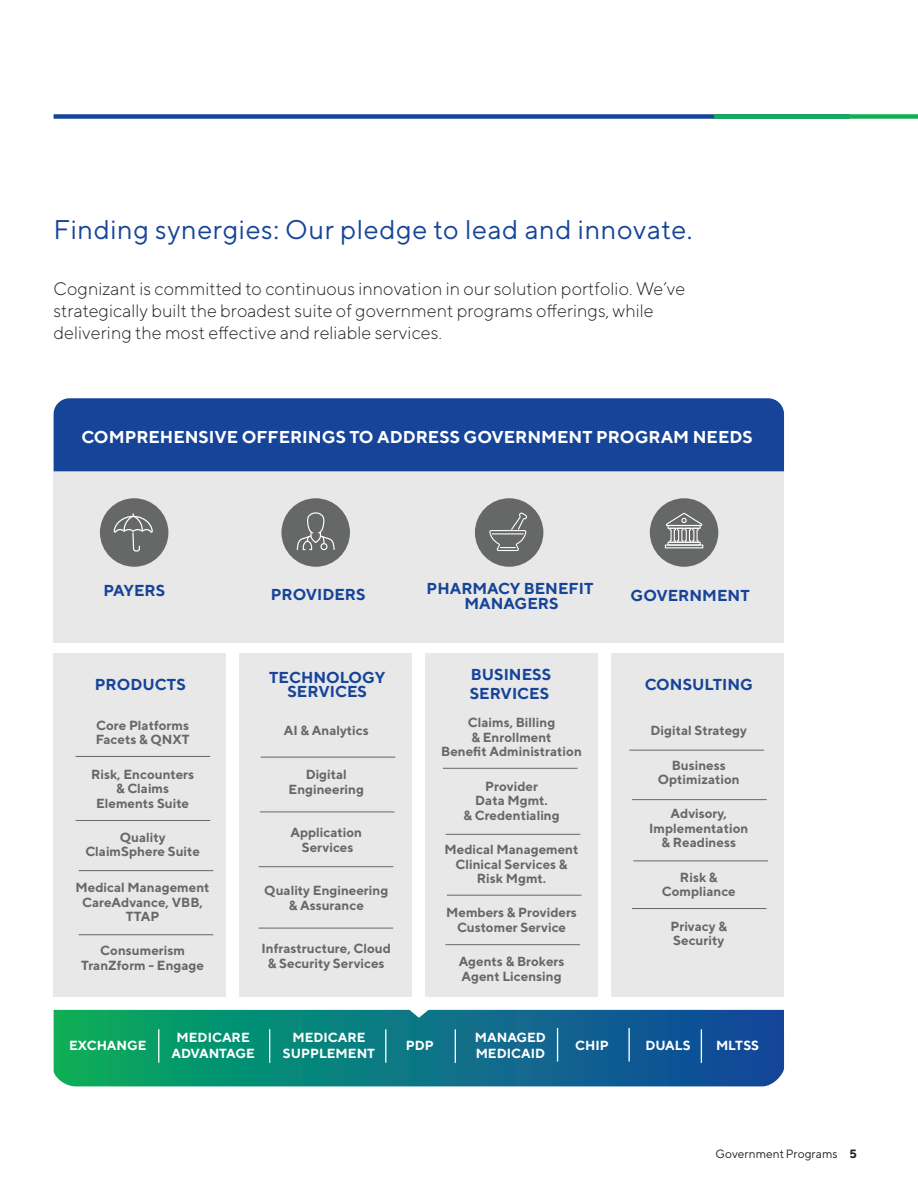
<style>
.page{position:relative;width:918px;height:1188px;background:#fff}
.page>*{position:absolute;margin:0;border:0;box-sizing:border-box;transform-origin:0 0}
.t1{font:27px "TT Norms";letter-spacing:.02em;color:#164499}
.t2{font:300 18px/21.6px "TT Norms";color:#231f20}
.t3{font:700 17.1px "TT Norms";color:#fff}
.t4{font:700 15.9px/14.7px "TT Norms";color:#164499;text-align:center}
.t5{font:700 13.2px/14.5px "TT Norms";color:#666767;text-align:center}
.t6{font:700 13.2px/15.9px "TT Norms";color:#fff;text-align:center}
.t7{font:12px "TT Norms";color:#231f20}
.s1{font-weight:700}
</style>
<div class="page">
<div style="left:54px;top:653px;width:172px;height:344px;background:#e9e8e8"></div>
<div style="left:239px;top:653px;width:173px;height:344px;background:#e9e8e8"></div>
<div style="left:425px;top:653px;width:173px;height:344px;background:#e9e8e8"></div>
<div style="left:611px;top:653px;width:173px;height:344px;background:#e9e8e8"></div>
<div style="left:54px;top:471px;width:730px;height:172px;background:#e9e8e8"></div>
<div style="left:54px;top:398px;width:730px;height:73px;background:#164499"></div>
<div style="left:100px;top:498px;width:68px;height:69px;background:#666767;border-radius:50%"></div>
<div style="left:281px;top:498px;width:69px;height:69px;background:#666767;border-radius:50%"></div>
<div style="left:650px;top:498px;width:68px;height:69px;background:#666767;border-radius:50%"></div>
<div style="left:475px;top:498px;width:68px;height:69px;background:#666767;border-radius:50%"></div>
<svg style="left:54px;top:1010px;width:730px;height:76px;background:#0d7881"></svg>
<hr style="left:76px;top:756px;width:134px;height:1px;background:#666767">
<hr style="left:261px;top:757px;width:134px;height:1px;background:#666767">
<hr style="left:76px;top:820px;width:134px;height:1px;background:#666767">
<hr style="left:79px;top:870px;width:134px;height:1px;background:#666767">
<hr style="left:79px;top:934px;width:134px;height:1px;background:#666767">
<hr style="left:260px;top:812px;width:135px;height:1px;background:#666767">
<hr style="left:259px;top:866px;width:134px;height:1px;background:#666767">
<hr style="left:259px;top:928px;width:134px;height:1px;background:#666767">
<hr style="left:443px;top:768px;width:135px;height:1px;background:#666767">
<hr style="left:447px;top:895px;width:135px;height:1px;background:#666767">
<hr style="left:446px;top:834px;width:134px;height:1px;background:#666767">
<hr style="left:445px;top:944px;width:135px;height:1px;background:#666767">
<hr style="left:629px;top:750px;width:135px;height:1px;background:#666767">
<hr style="left:633px;top:861px;width:135px;height:1px;background:#666767">
<hr style="left:632px;top:799px;width:135px;height:1px;background:#666767">
<hr style="left:632px;top:908px;width:135px;height:1px;background:#666767">
<hr style="left:158px;top:1029px;width:1px;height:34px;background:#fff">
<hr style="left:269px;top:1029px;width:1px;height:34px;background:#fff">
<hr style="left:385px;top:1029px;width:1px;height:34px;background:#fff">
<hr style="left:455px;top:1029px;width:1px;height:34px;background:#fff">
<hr style="left:557px;top:1028px;width:1px;height:34px;background:#fff">
<hr style="left:628px;top:1028px;width:2px;height:34px;background:#fff">
<hr style="left:701px;top:1029px;width:1px;height:34px;background:#fff">
<svg style="left:113px;top:514px;width:40px;height:38px"></svg>
<svg style="left:296px;top:512px;width:39px;height:39px"></svg>
<div style="left:320px;top:543px;width:8px;height:7px;border:1px solid #fff;border-radius:50%"></div>
<svg style="left:489px;top:512px;width:38px;height:39px"></svg>
<hr style="left:492px;top:533px;width:31px;height:1px;background:#fff">
<svg style="left:668px;top:542px;width:33px;height:4px"></svg>
<hr style="left:665px;top:545px;width:38px;height:3px;background:#fff">
<svg style="left:666px;top:513px;width:36px;height:30px"></svg>
<div style="left:54px;top:114px;width:796px;height:5px;background:#164499"></div>
<div style="left:714px;top:114px;width:204px;height:5px;background:#11af54"></div>
<h1 class="t1" style="left:54px;top:213px;width:640px">Finding synergies: Our pledge to lead and innovate.</h1>
<h2 class="t2" style="left:54px;top:278px;width:633px">Cognizant is committed to continuous innovation in our solution portfolio. We’ve strategically built the broadest suite of government programs offerings, while delivering the most effective and reliable services.</h2>
<p class="t3" style="left:81px;top:427px;width:673px">COMPREHENSIVE OFFERINGS TO ADDRESS GOVERNMENT PROGRAM NEEDS</p>
<p class="t4" style="left:427px;top:581px;width:168px">PHARMACY BENEFIT<br>MANAGERS</p>
<p class="t4" style="left:103px;top:582px;width:64px">PAYERS</p>
<p class="t4" style="left:271px;top:586px;width:96px">PROVIDERS</p>
<p class="t4" style="left:631px;top:588px;width:121px">GOVERNMENT</p>
<p class="t4" style="left:95px;top:677px;width:93px">PRODUCTS</p>
<p class="t4" style="left:269px;top:669px;width:118px">TECHNOLOGY<br>SERVICES</p>
<p class="t4" style="left:470px;top:665px;width:83px;line-height:19px;text-align:left">BUSINESS<br>SERVICES</p>
<p class="t4" style="left:645px;top:677px;width:110px">CONSULTING</p>
<p class="t5" style="left:96px;top:718px;width:95px;text-align:left">Core Platforms<br>Facets &amp; QNXT</p>
<p class="t5" style="left:91px;top:766px;width:104px">Risk, Encounters &amp; Claims<br>Elements Suite</p>
<p class="t5" style="left:85px;top:830px;width:116px">Quality<br>ClaimSphere Suite</p>
<p class="t5" style="left:76px;top:880px;width:135px">Medical Management<br>CareAdvance, VBB,<br>TTAP</p>
<p class="t5" style="left:81px;top:943px;width:124px">Consumerism<br>TranZform - Engage</p>
<p class="t5" style="left:441px;top:715px;width:142px">Claims, Billing<br>&amp; Enrollment<br>Benefit Administration</p>
<p class="t5" style="left:463px;top:779px;width:98px">Provider<br>Data Mgmt.<br>&amp; Credentialing</p>
<p class="t5" style="left:445px;top:842px;width:135px">Medical Management<br>Clinical Services &amp;<br>Risk Mgmt.</p>
<p class="t5" style="left:446px;top:905px;width:132px">Members &amp; Providers<br>Customer Service</p>
<p class="t5" style="left:459px;top:954px;width:107px;text-align:left">Agents &amp; Brokers<br>Agent Licensing</p>
<p class="t5" style="left:650px;top:723px;width:98px">Digital Strategy</p>
<p class="t5" style="left:658px;top:757px;width:83px">Business<br>Optimization</p>
<p class="t5" style="left:649px;top:806px;width:101px">Advisory,<br>Implementation &amp; Readiness</p>
<p class="t5" style="left:662px;top:870px;width:76px">Risk &amp;<br>Compliance</p>
<p class="t5" style="left:670px;top:918px;width:58px;text-align:left">Privacy &amp;<br>Security</p>
<p class="t5" style="left:284px;top:723px;width:87px">AI &amp; Analytics</p>
<p class="t5" style="left:289px;top:767px;width:77px">Digital<br>Engineering</p>
<p class="t5" style="left:290px;top:825px;width:73px">Application<br>Services</p>
<p class="t5" style="left:264px;top:883px;width:125px">Quality Engineering &amp; Assurance</p>
<p class="t5" style="left:262px;top:941px;width:131px">Infrastructure, Cloud &amp; Security Services</p>
<p class="t6" style="left:69px;top:1037px;width:79px">EXCHANGE</p>
<p class="t6" style="left:171px;top:1029px;width:85px">MEDICARE<br>ADVANTAGE</p>
<p class="t6" style="left:283px;top:1029px;width:94px">MEDICARE<br>SUPPLEMENT</p>
<p class="t6" style="left:406px;top:1037px;width:29px">PDP</p>
<p class="t6" style="left:475px;top:1029px;width:73px;text-align:left">MANAGED<br>MEDICAID</p>
<p class="t6" style="left:575px;top:1037px;width:35px">CHIP</p>
<p class="t6" style="left:645px;top:1037px;width:47px">DUALS</p>
<p class="t6" style="left:716px;top:1037px;width:45px">MLTSS</p>
<p class="t7" style="left:716px;top:1146px;width:143px">Government Programs <span class="s1">5</span></p>
</div>
